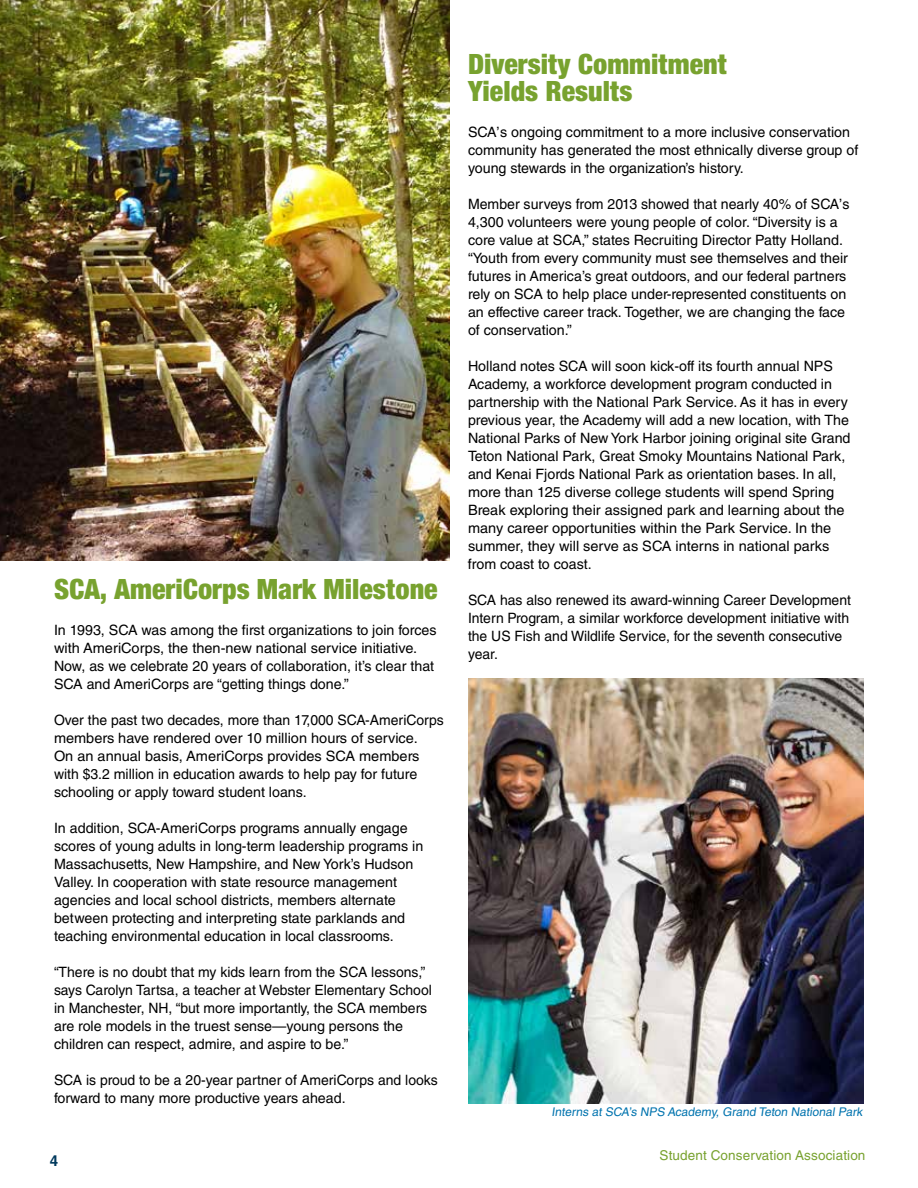
<style>
.page{position:relative;width:918px;height:1188px;background:#fff}
.page>*{position:absolute;margin:0;border:0;box-sizing:border-box;transform-origin:0 0}
.t1{font:900 condensed 30px/27px "Sans";color:#78a22f}
.t2{font:700 15px "Helvetica LT Std";color:#00395d}
.t3{font:14.25px/18px "Helvetica LT Std";color:#000}
.t4{font:13.5px "Helvetica LT Std";letter-spacing:.01em;color:#78a22f}
.t5{font:12px "Helvetica LT Std";color:#0073ae}
</style>
<div class="page">
<img style="left:468px;top:678px;width:396px;height:426px">
<img style="left:0;top:0;width:450px;height:561px">
<h1 class="t1" style="left:54px;top:575px;width:385px">SCA, AmeriCorps Mark Milestone</h1>
<p class="t3" style="left:54px;top:621px;width:384px">In 1993, SCA was among the first organizations to join forces with AmeriCorps, the then-new national service initiative.<br>Now, as we celebrate 20 years of collaboration, it’s clear that SCA and AmeriCorps are “getting things done.”</p>
<p class="t3" style="left:54px;top:711px;width:391px">Over the past two decades, more than 17,000 SCA-AmeriCorps members have rendered over 10 million hours of service.<br>On an annual basis, AmeriCorps provides SCA members with $3.2 million in education awards to help pay for future schooling or apply toward student loans.</p>
<p class="t3" style="left:54px;top:819px;width:371px">In addition, SCA-AmeriCorps programs annually engage scores of young adults in long-term leadership programs in Massachusetts, New Hampshire, and New York’s Hudson Valley. In cooperation with state resource management agencies and local school districts, members alternate between protecting and interpreting state parklands and teaching environmental education in local classrooms.</p>
<p class="t3" style="left:54px;top:963px;width:379px">“There is no doubt that my kids learn from the SCA lessons,” says Carolyn Tartsa, a teacher at Webster Elementary School in Manchester, NH, “but more importantly, the SCA members are role models in the truest sense—young persons the children can respect, admire, and aspire to be.”</p>
<p class="t3" style="left:54px;top:1071px;width:385px">SCA is proud to be a 20-year partner of AmeriCorps and looks forward to many more productive years ahead.</p>
<p class="t2" style="left:50px;top:1152px;width:10px">4</p>
<h1 class="t1" style="left:468px;top:50px;width:261px">Diversity Commitment<br>Yields Results</h1>
<p class="t3" style="left:468px;top:123px;width:392px">SCA’s ongoing commitment to a more inclusive conservation community has generated the most ethnically diverse group of young stewards in the organization’s history.</p>
<p class="t3" style="left:468px;top:195px;width:383px">Member surveys from 2013 showed that nearly 40% of SCA’s 4,300 volunteers were young people of color. “Diversity is a core value at SCA,” states Recruiting Director Patty Holland. “Youth from every community must see themselves and their futures in America’s great outdoors, and our federal partners rely on SCA to help place under-represented constituents on an effective career track. Together, we are changing the face of conservation.”</p>
<p class="t3" style="left:468px;top:357px;width:384px">Holland notes SCA will soon kick-off its fourth annual NPS Academy, a workforce development program conducted in partnership with the National Park Service. As it has in every previous year, the Academy will add a new location, with The National Parks of New York Harbor joining original site Grand Teton National Park, Great Smoky Mountains National Park, and Kenai Fjords National Park as orientation bases. In all, more than 125 diverse college students will spend Spring Break exploring their assigned park and learning about the many career opportunities within the Park Service. In the summer, they will serve as SCA interns in national parks from coast to coast.</p>
<p class="t3" style="left:468px;top:591px;width:385px">SCA has also renewed its award-winning Career Development Intern Program, a similar workforce development initiative with the US Fish and Wildlife Service, for the seventh consecutive year.</p>
<p class="t5" style="left:552px;top:1105px;width:314px">Interns at SCA’s NPS Academy, Grand Teton National Park</p>
<p class="t4" style="left:660px;top:1147px;width:207px">Student Conservation Association</p>
</div>
